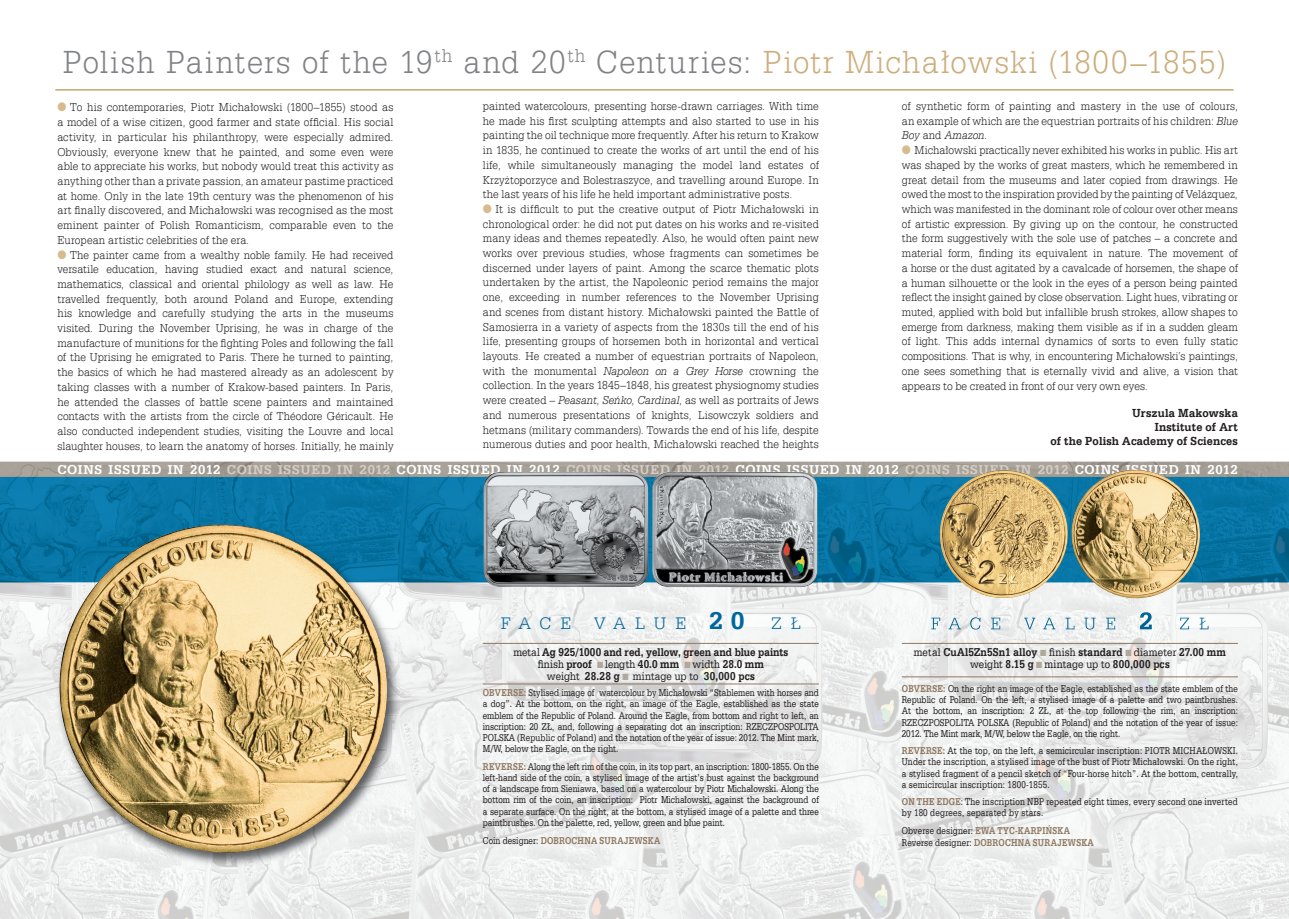
<style>
.page{position:relative;width:1289px;height:919px;background:#fff}
.page>*{position:absolute;margin:0;border:0;box-sizing:border-box;transform-origin:0 0}
.t1{font:34.5px "Serifa Lt EU";letter-spacing:.04em;color:#808285;scale:.95 1}
.t2{font:18px "Serifa Lt EU";letter-spacing:.475em;color:#00679d}
.t3{font:700 13.5px "Serifa EU";letter-spacing:.05em;color:#fff}
.t4{font:12.3px/14.7px "Serifa Lt EU";letter-spacing:.005em;color:#231f20;text-align:justify;scale:.93 1}
.t5{font:700 12.3px/13.8px "Serifa EU";letter-spacing:.015em;color:#231f20;text-align:right;scale:.93 1}
.t6{font:700 12px/12px "Serifa EU";letter-spacing:.01em;color:#231f20;text-align:center;scale:.85 1}
.t7{font:10.5px/11.2px "Serifa EU";color:#231f20;text-align:justify;scale:.8 1}
.t8{font:700 10.5px/12px "Serifa EU";letter-spacing:.025em;color:#907962;scale:.8 1}
.t9{font:10.5px/11.2px "Serifa EU";letter-spacing:.02em;color:#231f20;scale:.8 1}
.s1{color:#cdad7c}
.s2{color:#d7bb8f}
.s3{font-style:italic}
.s4{color:#d3cdc5}
.s5{font-family:"Serifa EU";font-weight:700;font-size:25.5px}
.s6{font-weight:400}
.s7{color:#b1a89b}
.s8{font-weight:700;color:#907962}
.s9{font-weight:400;color:#231f20}
</style>
<div class="page">
<img style="left:0;top:461px;width:1288px;height:457px">
<hr style="left:55px;top:89px;width:1178px;height:1px;background:#b38639">
<img style="left:937px;top:469px;width:264px;height:131px">
<img style="left:55px;top:522px;width:345px;height:345px">
<img style="left:55px;top:524px;width:336px;height:332px">
<img style="left:483px;top:472px;width:165px;height:115px">
<img style="left:652px;top:472px;width:165px;height:115px">
<hr style="left:901px;top:643px;width:336px;height:1px;background:#907962">
<hr style="left:901px;top:676px;width:336px;height:1px;background:#907962">
<hr style="left:483px;top:643px;width:336px;height:1px;background:#907962">
<hr style="left:483px;top:683px;width:336px;height:1px;background:#907962">
<img style="left:931px;top:617px;width:194px;height:12px">
<img style="left:1139px;top:612px;width:12px;height:17px">
<img style="left:1165px;top:617px;width:43px;height:12px">
<h1 class="t1" style="left:63px;top:42px;width:1225px">Polish Painters of the 19<sup>th</sup> and 20<sup>th</sup> Centuries: <span class="s1">Piotr Michałowski (1800–1855)</span></h1>
<p class="t4" style="left:57px;top:100px;width:363px"><span class="s2">●</span> To his contemporaries, Piotr Michałowski (1800–1855) stood as a model of a wise citizen, good farmer and state official. His social activity, in particular his philanthropy, were especially admired.<br>Obviously, everyone knew that he painted, and some even were able to appreciate his works, but nobody would treat this activity as anything other than a private passion, an amateur pastime practiced at home. Only in the late 19th century was the phenomenon of his art finally discovered, and Michałowski was recognised as the most eminent painter of Polish Romanticism, comparable even to the European artistic celebrities of the era.</p>
<p class="t4" style="left:57px;top:247px;width:363px"><span class="s2">●</span> The painter came from a wealthy noble family. He had received versatile education, having studied exact and natural science, mathematics, classical and oriental philology as well as law. He travelled frequently, both around Poland and Europe, extending his knowledge and carefully studying the arts in the museums visited. During the November Uprising, he was in charge of the manufacture of munitions for the fighting Poles and following the fall of the Uprising he emigrated to Paris. There he turned to painting, the basics of which he had mastered already as an adolescent by taking classes with a number of Krakow-based painters. In Paris, he attended the classes of battle scene painters and maintained contacts with the artists from the circle of Théodore Géricault. He also conducted independent studies, visiting the Louvre and local slaughter houses, to learn the anatomy of horses. Initially, he mainly</p>
<p class="t4" style="left:483px;top:98px;width:363px">painted watercolours, presenting horse-drawn carriages. With time he made his first sculpting attempts and also started to use in his painting the oil technique more frequently. After his return to Krakow in 1835, he continued to create the works of art until the end of his life, while simultaneously managing the model land estates of Krzyżtoporzyce and Bolestraszyce, and travelling around Europe. In the last years of his life he held important administrative posts.</p>
<p class="t4" style="left:483px;top:201px;width:363px"><span class="s2">●</span> It is difficult to put the creative output of Piotr Michałowski in chronological order: he did not put dates on his works and re-visited many ideas and themes repeatedly. Also, he would often paint new works over previous studies, whose fragments can sometimes be discerned under layers of paint. Among the scarce thematic plots undertaken by the artist, the Napoleonic period remains the major one, exceeding in number references to the November Uprising and scenes from distant history. Michałowski painted the Battle of Samosierra in a variety of aspects from the 1830s till the end of his life, presenting groups of horsemen both in horizontal and vertical layouts. He created a number of equestrian portraits of Napoleon, with the monumental <span class="s3">Napoleon on a Grey Horse</span> crowning the collection. In the years 1845–1848, his greatest physiognomy studies were created – <span class="s3">Peasant</span>, <span class="s3">Seńko</span>, <span class="s3">Cardinal</span>, as well as portraits of Jews and numerous presentations of knights, Lisowczyk soldiers and hetmans (military commanders). Towards the end of his life, despite numerous duties and poor health, Michałowski reached the heights</p>
<p class="t4" style="left:901px;top:99px;width:363px">of synthetic form of painting and mastery in the use of colours, an example of which are the equestrian portraits of his children: <span class="s3">Blue Boy</span> and <span class="s3">Amazon</span>.</p>
<p class="t4" style="left:901px;top:143px;width:363px"><span class="s2">●</span> Michałowski practically never exhibited his works in public. His art was shaped by the works of great masters, which he remembered in great detail from the museums and later copied from drawings. He owed the most to the inspiration provided by the painting of Velázquez, which was manifested in the dominant role of colour over other means of artistic expression. By giving up on the contour, he constructed the form suggestively with the sole use of patches – a concrete and material form, finding its equivalent in nature. The movement of a horse or the dust agitated by a cavalcade of horsemen, the shape of a human silhouette or the look in the eyes of a person being painted reflect the insight gained by close observation. Light hues, vibrating or muted, applied with bold but infallible brush strokes, allow shapes to emerge from darkness, making them visible as if in a sudden gleam of light. This adds internal dynamics of sorts to even fully static compositions. That is why, in encountering Michałowski’s paintings, one sees something that is eternally vivid and alive, a vision that appears to be created in front of our very own eyes.</p>
<p class="t5" style="left:1050px;top:406px;width:203px">Urszula Makowska<br>Institute of Art<br>of the Polish Academy of Sciences</p>
<p class="t3" style="left:57px;top:461px;width:1181px">COINS ISSUED IN 2012 <span class="s4">COINS ISSUED IN 2012</span> COINS ISSUED IN 2012 <span class="s4">COINS ISSUED IN 2012</span> COINS ISSUED IN 2012 <span class="s4">COINS ISSUED IN 2012</span> COINS ISSUED IN 2012</p>
<h2 class="t2" style="left:501px;top:613px;width:72px">FACE</h2>
<h2 class="t2" style="left:594px;top:613px;width:152px">VALUE <span class="s5">20</span></h2>
<h2 class="t2" style="left:771px;top:613px;width:31px">Z Ł</h2>
<p class="t6" style="left:513px;top:646px;width:325px"><span class="s6">metal</span> Ag 925/1000 and red, yellow, green and blue paints <span class="s6">finish</span> proof <span class="s7">■</span> <span class="s6">length</span> 40.0 mm <span class="s7">■</span> <span class="s6">width</span> 28.0 mm<br><span class="s6">weight</span> 28.28 g <span class="s7">■</span> <span class="s6">mintage up to</span> 30,000 pcs</p>
<p class="t7" style="left:483px;top:687px;width:421px"><span class="s8">OBVERSE:</span> Stylised image of watercolour by Michałowski “Stablemen with horses and a dog”. At the bottom, on the right, an image of the Eagle, established as the state emblem of the Republic of Poland. Around the Eagle, from bottom and right to left, an inscription: 20 ZŁ, and, following a separating dot an inscription: RZECZPOSPOLITA POLSKA (Republic of Poland) and the notation of the year of issue: 2012. The Mint mark, M/W, below the Eagle, on the right.</p>
<p class="t7" style="left:483px;top:760px;width:421px"><span class="s8">REVERSE:</span> Along the left rim of the coin, in its top part, an inscription: 1800-1855. On the left-hand side of the coin, a stylised image of the artist’s bust against the background of a landscape from Sieniawa, based on a watercolour by Piotr Michałowski. Along the bottom rim of the coin, an inscription: Piotr Michałowski, against the background of a separate surface. On the right, at the bottom, a stylised image of a palette and three paintbrushes. On the palette, red, yellow, green and blue paint.</p>
<p class="t8" style="left:483px;top:834px;width:223px"><span class="s9">Coin designer:</span> DOBROCHNA SURAJEWSKA</p>
<p class="t6" style="left:913px;top:646px;width:369px"><span class="s6">metal</span> CuAl5Zn5Sn1 alloy <span class="s7">■</span> <span class="s6">finish</span> standard <span class="s7">■</span> <span class="s6">diameter</span> 27.00 mm <span class="s6">weight</span> 8.15 g <span class="s7">■</span> <span class="s6">mintage up to</span> 800,000 pcs</p>
<p class="t7" style="left:901px;top:682px;width:421px"><span class="s8">OBVERSE:</span> On the right an image of the Eagle, established as the state emblem of the Republic of Poland. On the left, a stylised image of a palette and two paintbrushes.<br>At the bottom, an inscription: 2 ZŁ, at the top following the rim, an inscription:<br>RZECZPOSPOLITA POLSKA (Republic of Poland) and the notation of the year of issue:<br>2012. The Mint mark, M/W, below the Eagle, on the right.</p>
<p class="t7" style="left:901px;top:745px;width:421px"><span class="s8">REVERSE:</span> At the top, on the left, a semicircular inscription: PIOTR MICHAŁOWSKI.<br>Under the inscription, a stylised image of the bust of Piotr Michałowski. On the right, a stylised fragment of a pencil sketch of “Four-horse hitch”. At the bottom, centrally, a semicircular inscription: 1800-1855.</p>
<p class="t9" style="left:901px;top:796px;width:421px"><span class="s8">ON THE EDGE</span>: The inscription NBP repeated eight times, every second one inverted by 180 degrees, separated by stars.</p>
<p class="t8" style="left:901px;top:825px;width:241px"><span class="s9">Obverse designer:</span> EWA TYC-KARPIŃSKA<br><span class="s9">Reverse designer:</span> DOBROCHNA SURAJEWSKA</p>
</div>
